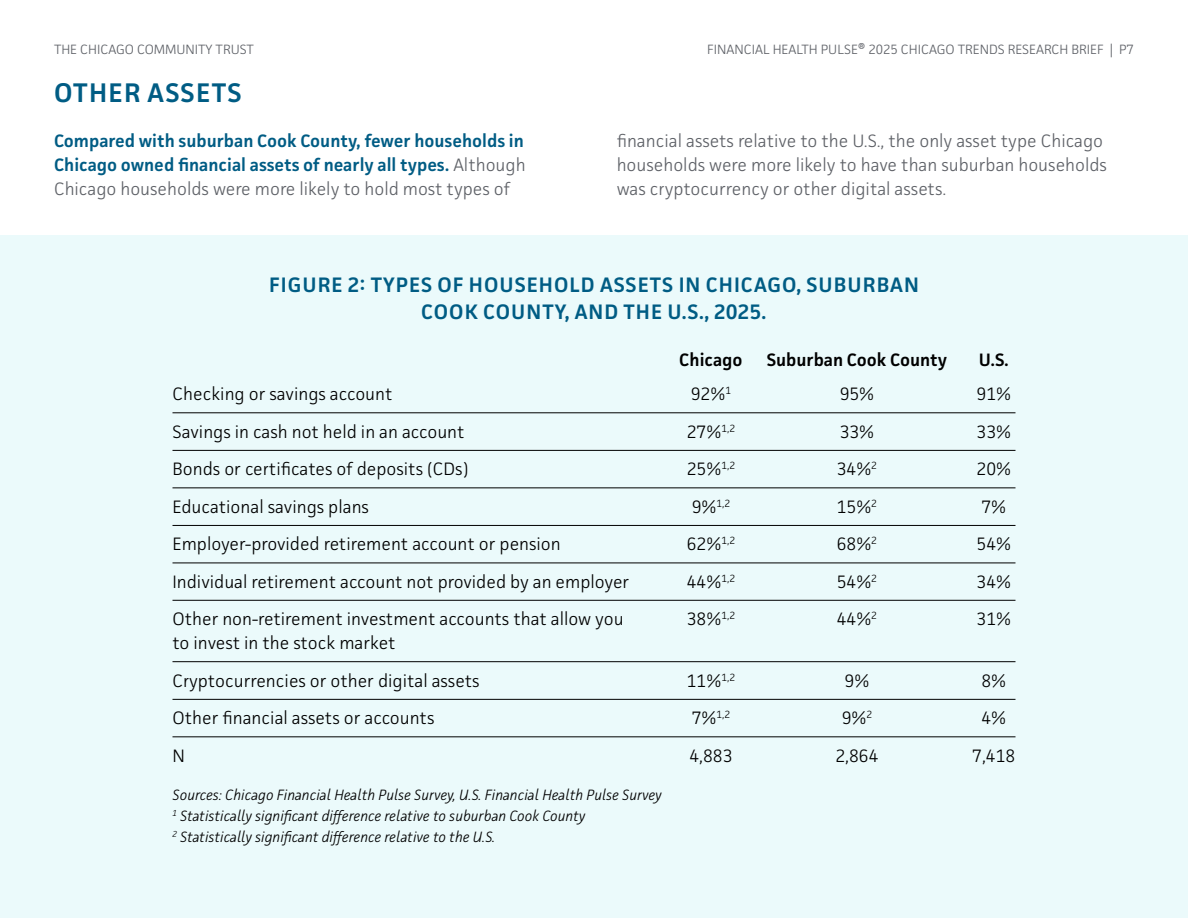
<style>
.page{position:relative;width:1188px;height:918px;background:#fff}
.page>*{position:absolute;margin:0;border:0;box-sizing:border-box;transform-origin:0 0}
.t1{font:600 27px "Facit";letter-spacing:.05em;color:#005c84}
.t2{font:600 21px/27px "Facit";letter-spacing:.05em;color:#005c84;text-align:center}
.t3{font:300 18px/24px "Facit";color:#000}
.t4{font:600 18px/24px "Facit";color:#005c84;text-align:justify}
.t5{font:300 18px/24px "Facit";color:#5e6167}
.t6{font:600 18px "Facit";color:#000}
.t7{font:italic 300 15px "Facit";color:#000}
.t8{font:300 13.5px "Facit";color:#5e6167}
.t9{font:300 10.5px "Facit";color:#000}
.s1{font-weight:300;color:#5e6167}
.s2{font-size:18px}
</style>
<div class="page">
<div style="left:0;top:235px;width:1188px;height:683px;background:#ebfafb"></div>
<hr style="left:172px;top:413px;width:844px;height:1px;background:#000">
<hr style="left:172px;top:450px;width:844px;height:1px;background:#000">
<hr style="left:172px;top:488px;width:844px;height:1px;background:#000">
<hr style="left:172px;top:525px;width:844px;height:1px;background:#000">
<hr style="left:172px;top:563px;width:844px;height:1px;background:#000">
<hr style="left:172px;top:600px;width:844px;height:1px;background:#000">
<hr style="left:172px;top:661px;width:844px;height:1px;background:#000">
<hr style="left:172px;top:699px;width:844px;height:1px;background:#000">
<hr style="left:172px;top:737px;width:844px;height:1px;background:#000">
<p class="t8" style="left:54px;top:41px;width:201px">THE CHICAGO COMMUNITY TRUST</p>
<p class="t8" style="left:707px;top:41px;width:428px">FINANCIAL HEALTH PULSE® 2025 CHICAGO TRENDS RESEARCH BRIEF | P7</p>
<p class="t1" style="left:54px;top:74px;width:189px">OTHER ASSETS</p>
<p class="t4" style="left:54px;top:128px;width:473px">Compared with suburban Cook County, fewer households in Chicago owned financial assets of nearly all types. <span class="s1">Although Chicago households were more likely to hold most types of</span></p>
<p class="t5" style="left:617px;top:128px;width:492px">financial assets relative to the U.S., the only asset type Chicago households were more likely to have than suburban households was cryptocurrency or other digital assets.</p>
<p class="t2" style="left:269px;top:271px;width:651px">FIGURE 2: TYPES OF HOUSEHOLD ASSETS IN CHICAGO, SUBURBAN<br>COOK COUNTY, AND THE U.S., 2025.</p>
<p class="t3" style="left:172px;top:382px;width:221px">Checking or savings account</p>
<p class="t3" style="left:172px;top:420px;width:294px">Savings in cash not held in an account</p>
<p class="t3" style="left:172px;top:457px;width:298px">Bonds or certificates of deposits (CDs)</p>
<p class="t3" style="left:172px;top:495px;width:198px">Educational savings plans</p>
<p class="t3" style="left:172px;top:532px;width:390px">Employer-provided retirement account or pension</p>
<p class="t3" style="left:172px;top:570px;width:458px">Individual retirement account not provided by an employer</p>
<p class="t3" style="left:172px;top:607px;width:453px">Other non-retirement investment accounts that allow you to invest in the stock market</p>
<p class="t3" style="left:172px;top:669px;width:309px">Cryptocurrencies or other digital assets</p>
<p class="t3" style="left:172px;top:706px;width:263px">Other financial assets or accounts</p>
<p class="t3" style="left:172px;top:744px;width:14px">N</p>
<p class="t7" style="left:172px;top:786px;width:491px">Sources: Chicago Financial Health Pulse Survey, U.S. Financial Health Pulse Survey</p>
<p class="t7" style="left:172px;top:807px;width:414px"><sup>1</sup> Statistically significant difference relative to suburban Cook County</p>
<p class="t7" style="left:172px;top:828px;width:324px"><sup>2</sup> Statistically significant difference relative to the U.S.</p>
<p class="t6" style="left:679px;top:348px;width:65px">Chicago</p>
<p class="t6" style="left:767px;top:348px;width:182px">Suburban Cook County</p>
<p class="t6" style="left:979px;top:348px;width:31px">U.S.</p>
<p class="t3" style="left:691px;top:382px;width:42px">92%<sup>1</sup></p>
<p class="t3" style="left:687px;top:420px;width:50px">27%<sup>1,2</sup></p>
<p class="t3" style="left:687px;top:457px;width:50px">25%<sup>1,2</sup></p>
<p class="t9" style="left:692px;top:497px;width:40px"><span class="s2">9%</span>1,2</p>
<p class="t3" style="left:687px;top:532px;width:50px">62%<sup>1,2</sup></p>
<p class="t3" style="left:687px;top:570px;width:50px">44%<sup>1,2</sup></p>
<p class="t3" style="left:687px;top:607px;width:50px">38%<sup>1,2</sup></p>
<p class="t3" style="left:687px;top:669px;width:50px">11%<sup>1,2</sup></p>
<p class="t9" style="left:692px;top:708px;width:40px"><span class="s2">7%</span>1,2</p>
<p class="t3" style="left:689px;top:744px;width:45px">4,883</p>
<p class="t3" style="left:840px;top:382px;width:36px">95%</p>
<p class="t3" style="left:840px;top:420px;width:36px">33%</p>
<p class="t3" style="left:837px;top:457px;width:42px">34%<sup>2</sup></p>
<p class="t3" style="left:837px;top:495px;width:42px">15%<sup>2</sup></p>
<p class="t3" style="left:837px;top:532px;width:42px">68%<sup>2</sup></p>
<p class="t3" style="left:837px;top:570px;width:42px">54%<sup>2</sup></p>
<p class="t3" style="left:837px;top:607px;width:42px">44%<sup>2</sup></p>
<p class="t3" style="left:845px;top:669px;width:26px">9%</p>
<p class="t3" style="left:842px;top:706px;width:32px">9%<sup>2</sup></p>
<p class="t3" style="left:835px;top:744px;width:45px">2,864</p>
<p class="t3" style="left:977px;top:382px;width:36px">91%</p>
<p class="t3" style="left:977px;top:420px;width:36px">33%</p>
<p class="t3" style="left:977px;top:457px;width:36px">20%</p>
<p class="t3" style="left:981px;top:495px;width:26px">7%</p>
<p class="t3" style="left:977px;top:532px;width:36px">54%</p>
<p class="t3" style="left:977px;top:570px;width:36px">34%</p>
<p class="t3" style="left:977px;top:607px;width:36px">31%</p>
<p class="t3" style="left:981px;top:669px;width:26px">8%</p>
<p class="t3" style="left:981px;top:706px;width:26px">4%</p>
<p class="t3" style="left:972px;top:744px;width:45px">7,418</p>
</div>
